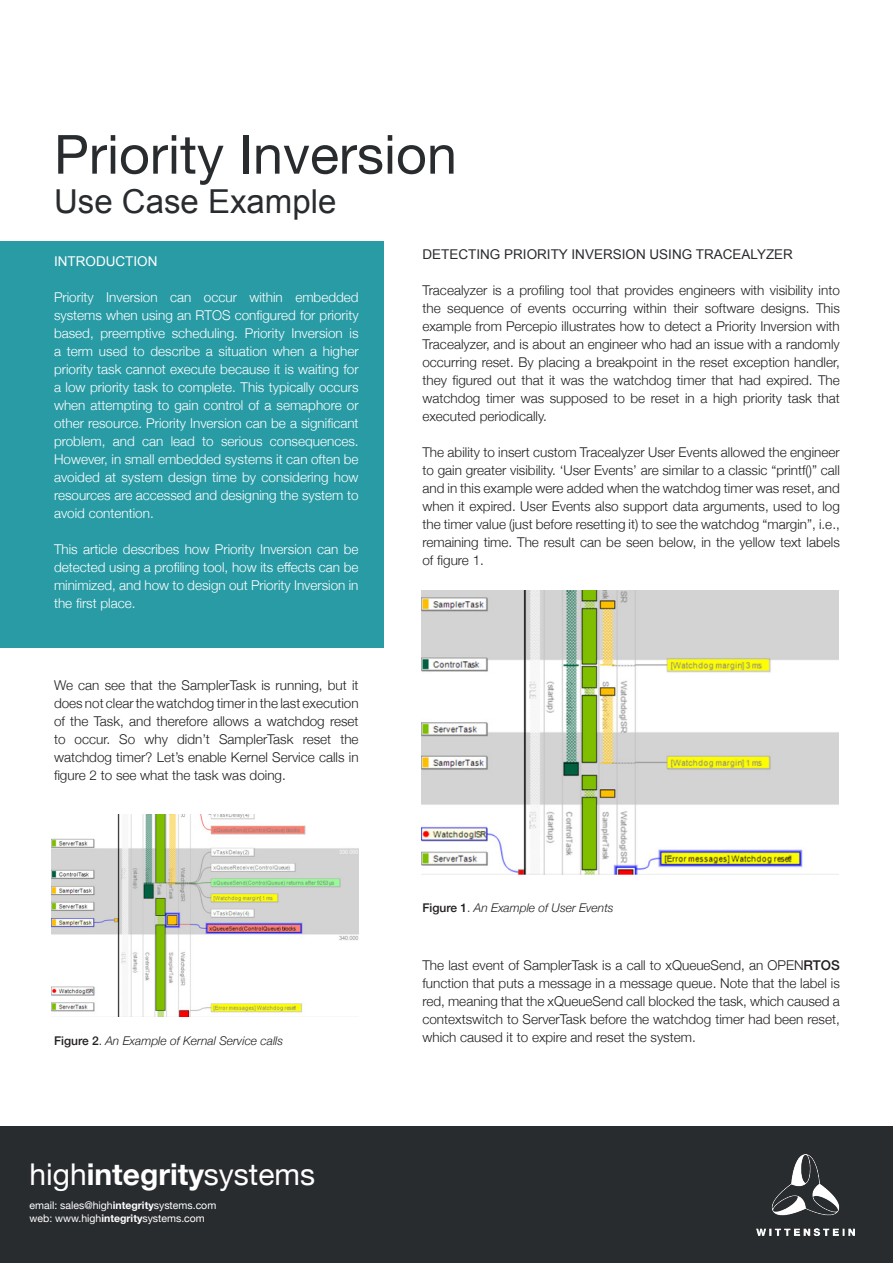
<style>
.page{position:relative;width:893px;height:1263px;background:#fff}
.page>*{position:absolute;margin:0;border:0;box-sizing:border-box;transform-origin:0 0}
.t1{font:54px "Helvetica Neue";color:#292c2f}
.t2{font:33px "Arial";color:#292c2f}
.t3{font:30px "Helvetica Neue";color:#fff}
.t4{font:300 13.5px/18px "Helvetica Neue";color:#231f20;text-align:justify}
.t5{font:300 13.5px/18px "Helvetica Neue";color:#fff;text-align:justify}
.t6{font:13.5px "Arial";color:#292c2f}
.t7{font:13.5px "Arial";color:#fff}
.t8{font:italic 300 12px "Helvetica Neue";color:#231f20}
.t9{font:10.5px "Helvetica Neue";color:#fff}
.s1{font-weight:500;font-style:normal}
.s2{font-style:normal}
.s3{font-weight:700}
.s4{font-weight:500}
</style>
<div class="page">
<div style="left:0;top:1127px;width:893px;height:136px;background:#292c2f"></div>
<div style="left:0;top:241px;width:384px;height:406px;background:#289ba5"></div>
<img style="left:757px;top:1154px;width:98px;height:81px">
<img style="left:422px;top:591px;width:417px;height:283px">
<img style="left:52px;top:814px;width:307px;height:203px">
<p class="t1" style="left:54px;top:115px;width:404px">Priority Inversion</p>
<p class="t2" style="left:54px;top:179px;width:284px">Use Case Example</p>
<p class="t7" style="left:54px;top:252px;width:105px">INTRODUCTION</p>
<p class="t5" style="left:54px;top:287px;width:306px">Priority Inversion can occur within embedded systems when using an RTOS configured for priority based, preemptive scheduling. Priority Inversion is a term used to describe a situation when a higher priority task cannot execute because it is waiting for a low priority task to complete. This typically occurs when attempting to gain control of a semaphore or other resource. Priority Inversion can be a significant problem, and can lead to serious consequences.<br>However, in small embedded systems it can often be avoided at system design time by considering how resources are accessed and designing the system to avoid contention.</p>
<p class="t5" style="left:54px;top:539px;width:306px">This article describes how Priority Inversion can be detected using a profiling tool, how its effects can be minimized, and how to design out Priority Inversion in the first place.</p>
<p class="t6" style="left:422px;top:246px;width:372px">DETECTING PRIORITY INVERSION USING TRACEALYZER</p>
<p class="t4" style="left:422px;top:281px;width:419px">Tracealyzer is a profiling tool that provides engineers with visibility into the sequence of events occurring within their software designs. This example from Percepio illustrates how to detect a Priority Inversion with Tracealyzer, and is about an engineer who had an issue with a randomly occurring reset. By placing a breakpoint in the reset exception handler, they figured out that it was the watchdog timer that had expired. The watchdog timer was supposed to be reset in a high priority task that executed periodically.</p>
<p class="t4" style="left:422px;top:443px;width:419px">The ability to insert custom Tracealyzer User Events allowed the engineer to gain greater visibility. ‘User Events’ are similar to a classic “printf()” call and in this example were added when the watchdog timer was reset, and when it expired. User Events also support data arguments, used to log the timer value (just before resetting it) to see the watchdog “margin”, i.e., remaining time. The result can be seen below, in the yellow text labels of figure 1.</p>
<p class="t4" style="left:54px;top:675px;width:306px">We can see that the SamplerTask is running, but it does not clear the watchdog timer in the last execution of the Task, and therefore allows a watchdog reset to occur. So why didn’t SamplerTask reset the watchdog timer? Let’s enable Kernel Service calls in figure 2 to see what the task was doing.</p>
<p class="t8" style="left:54px;top:1031px;width:231px"><span class="s1">Figure 2</span><span class="s2">.</span> An Example of Kernal Service calls</p>
<p class="t3" style="left:30px;top:1153px;width:287px">high<span class="s3">integrity</span>systems</p>
<p class="t9" style="left:30px;top:1198px;width:188px">email: sales@high<span class="s3">integrity</span>systems.com</p>
<p class="t9" style="left:30px;top:1210px;width:177px">web: www.high<span class="s3">integrity</span>systems.com</p>
<p class="t8" style="left:422px;top:898px;width:193px"><span class="s1">Figure 1</span><span class="s2">.</span> An Example of User Events</p>
<p class="t4" style="left:422px;top:955px;width:419px">The last event of SamplerTask is a call to xQueueSend, an OPEN<span class="s4">RTOS </span>function that puts a message in a message queue. Note that the label is red, meaning that the xQueueSend call blocked the task, which caused a contextswitch to ServerTask before the watchdog timer had been reset, which caused it to expire and reset the system.</p>
</div>
